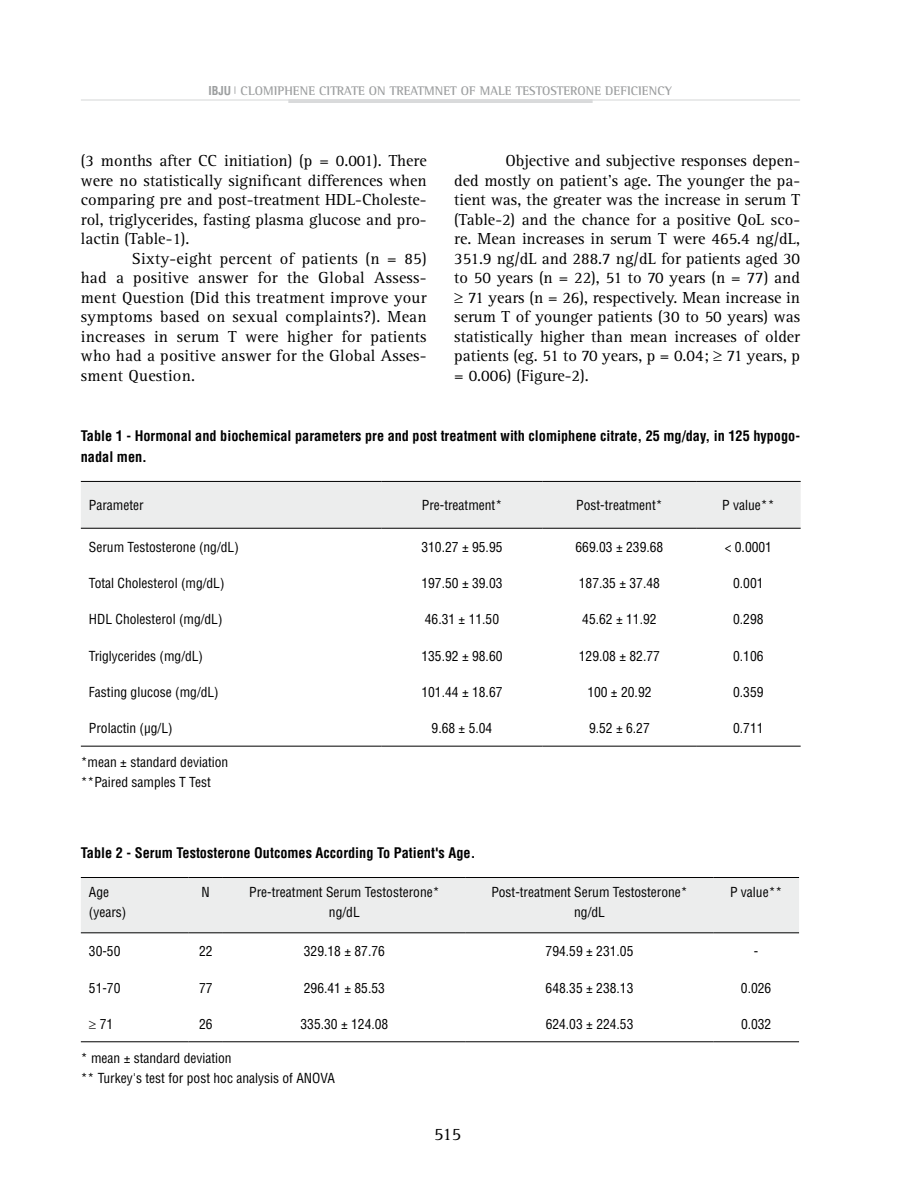
<style>
.page{position:relative;width:898px;height:1200px;background:#fff}
.page>*{position:absolute;margin:0;border:0;box-sizing:border-box;transform-origin:0 0}
.t1{font:18px "Rotis Serif";color:#000}
.t2{font:16.5px/19.5px "Rotis Serif";color:#000;text-align:justify}
.t3{font:700 condensed 14.25px/21.6px "Helvetica";color:#000}
.t4{font:condensed 13.5px/20.2px "Helvetica";color:#000}
.t5{font:700 12.75px "Rotis Semi Serif";color:#9c9e9f}
.t6{font:700 condensed 12px "Helvetica";color:#9c9e9f}
</style>
<div class="page">
<hr style="left:81px;top:99px;width:718px;height:2px;background:#e3e4e4">
<hr style="left:288px;top:99px;width:304px;height:4px;background:#d9dadb">
<div style="left:81px;top:482px;width:719px;height:45px;background:#eceded"></div>
<hr style="left:81px;top:481px;width:300px;height:1px;background:#000">
<hr style="left:381px;top:481px;width:161px;height:1px;background:#000">
<hr style="left:542px;top:481px;width:153px;height:1px;background:#000">
<hr style="left:695px;top:481px;width:105px;height:1px;background:#000">
<hr style="left:81px;top:527px;width:300px;height:1px;background:#000">
<hr style="left:381px;top:527px;width:161px;height:1px;background:#000">
<hr style="left:542px;top:527px;width:153px;height:1px;background:#000">
<hr style="left:695px;top:527px;width:105px;height:1px;background:#000">
<hr style="left:81px;top:745px;width:300px;height:1px;background:#000">
<hr style="left:381px;top:745px;width:161px;height:1px;background:#000">
<hr style="left:542px;top:745px;width:153px;height:1px;background:#000">
<hr style="left:695px;top:745px;width:105px;height:1px;background:#000">
<div style="left:81px;top:877px;width:717px;height:55px;background:#eceded"></div>
<hr style="left:81px;top:1041px;width:108px;height:1px;background:#000">
<hr style="left:189px;top:1041px;width:34px;height:1px;background:#000">
<hr style="left:223px;top:1041px;width:242px;height:1px;background:#000">
<hr style="left:465px;top:1041px;width:248px;height:1px;background:#000">
<hr style="left:713px;top:1041px;width:85px;height:1px;background:#000">
<hr style="left:81px;top:876px;width:108px;height:1px;background:#000">
<hr style="left:189px;top:876px;width:34px;height:1px;background:#000">
<hr style="left:223px;top:876px;width:242px;height:1px;background:#000">
<hr style="left:465px;top:876px;width:248px;height:1px;background:#000">
<hr style="left:713px;top:876px;width:85px;height:1px;background:#000">
<hr style="left:81px;top:932px;width:108px;height:1px;background:#000">
<hr style="left:189px;top:932px;width:34px;height:1px;background:#000">
<hr style="left:223px;top:932px;width:242px;height:1px;background:#000">
<hr style="left:465px;top:932px;width:248px;height:1px;background:#000">
<hr style="left:713px;top:932px;width:85px;height:1px;background:#000">
<p class="t6" style="left:208px;top:83px;width:7px">ibju</p>
<p class="t5" style="left:234px;top:83px;width:439px"><sup>|</sup> CLOMIPHENE CITRATE ON TREATMNET OF MALE TESTOSTERONE DEFICIENCY</p>
<p class="t2" style="left:81px;top:151px;width:347px">(3 months after CC initiation) (p = 0.001). There were no statistically significant differences when comparing pre and post-treatment HDL-Choleste&shy;rol, triglycerides, fasting plasma glucose and pro&shy;lactin (Table-1).</p>
<p class="t2" style="left:81px;top:249px;width:347px;text-indent:51px">Sixty-eight percent of patients (n = 85) had a positive answer for the Global Assess&shy;ment Question (Did this treatment improve your symptoms based on sexual complaints?). Mean increases in serum T were higher for patients who had a positive answer for the Global Asses&shy;sment Question.</p>
<p class="t2" style="left:454px;top:151px;width:347px;text-indent:51px">Objective and subjective responses depen&shy;ded mostly on patient’s age. The younger the pa&shy;tient was, the greater was the increase in serum T (Table-2) and the chance for a positive QoL sco&shy;re. Mean increases in serum T were 465.4 ng/dL, 351.9 ng/dL and 288.7 ng/dL for patients aged 30 to 50 years (n = 22), 51 to 70 years (n = 77) and ≥ 71 years (n = 26), respectively. Mean increase in serum T of younger patients (30 to 50 years) was statistically higher than mean increases of older patients (eg. 51 to 70 years, p = 0.04; ≥ 71 years, p = 0.006) (Figure-2).</p>
<p class="t3" style="left:81px;top:424px;width:720px">Table 1 - Hormonal and biochemical parameters pre and post treatment with clomiphene citrate, 25 mg/day, in 125 hypogo&shy;nadal men.</p>
<p class="t4" style="left:89px;top:495px;width:56px">Parameter</p>
<p class="t4" style="left:421px;top:495px;width:82px">Pre-treatment*</p>
<p class="t4" style="left:576px;top:495px;width:88px">Post-treatment*</p>
<p class="t4" style="left:722px;top:495px;width:54px">P value**</p>
<p class="t4" style="left:89px;top:536px;width:151px">Serum Testosterone (ng/dL)</p>
<p class="t4" style="left:421px;top:536px;width:82px">310.27 ± 95.95</p>
<p class="t4" style="left:575px;top:536px;width:89px">669.03 ± 239.68</p>
<p class="t4" style="left:724px;top:536px;width:49px">&lt; 0.0001</p>
<p class="t4" style="left:89px;top:573px;width:137px">Total Cholesterol (mg/dL)</p>
<p class="t4" style="left:421px;top:573px;width:82px">197.50 ± 39.03</p>
<p class="t4" style="left:578px;top:573px;width:82px">187.35 ± 37.48</p>
<p class="t4" style="left:733px;top:573px;width:32px">0.001</p>
<p class="t4" style="left:89px;top:609px;width:135px">HDL Cholesterol (mg/dL)</p>
<p class="t4" style="left:424px;top:609px;width:76px">46.31 ± 11.50</p>
<p class="t4" style="left:582px;top:609px;width:76px">45.62 ± 11.92</p>
<p class="t4" style="left:733px;top:609px;width:32px">0.298</p>
<p class="t4" style="left:89px;top:645px;width:116px">Triglycerides (mg/dL)</p>
<p class="t4" style="left:421px;top:645px;width:82px">135.92 ± 98.60</p>
<p class="t4" style="left:578px;top:645px;width:82px">129.08 ± 82.77</p>
<p class="t4" style="left:733px;top:645px;width:32px">0.106</p>
<p class="t4" style="left:89px;top:681px;width:131px">Fasting glucose (mg/dL)</p>
<p class="t4" style="left:421px;top:681px;width:82px">101.44 ± 18.67</p>
<p class="t4" style="left:587px;top:681px;width:66px">100 ± 20.92</p>
<p class="t4" style="left:733px;top:681px;width:32px">0.359</p>
<p class="t4" style="left:89px;top:718px;width:85px">Prolactin (µg/L)</p>
<p class="t4" style="left:431px;top:718px;width:62px">9.68 ± 5.04</p>
<p class="t4" style="left:588px;top:718px;width:62px">9.52 ± 6.27</p>
<p class="t4" style="left:733px;top:718px;width:32px">0.711</p>
<p class="t4" style="left:81px;top:751px;width:149px">*mean ± standard deviation **Paired samples T Test</p>
<p class="t3" style="left:81px;top:842px;width:396px">Table 2 - Serum Testosterone Outcomes According To Patient's Age.</p>
<p class="t4" style="left:89px;top:881px;width:39px">Age (years)</p>
<p class="t4" style="left:201px;top:881px;width:10px">N</p>
<p class="t4" style="left:249px;top:881px;width:192px;text-align:center">Pre-treatment Serum Testosterone* ng/dL</p>
<p class="t4" style="left:491px;top:881px;width:198px;text-align:center">Post-treatment Serum Testosterone* ng/dL</p>
<p class="t4" style="left:729px;top:881px;width:54px">P value**</p>
<p class="t4" style="left:89px;top:940px;width:33px">30-50</p>
<p class="t4" style="left:199px;top:940px;width:15px">22</p>
<p class="t4" style="left:304px;top:940px;width:82px">329.18 ± 87.76</p>
<p class="t4" style="left:545px;top:940px;width:89px">794.59 ± 231.05</p>
<p class="t4" style="left:753px;top:940px;width:6px">-</p>
<p class="t4" style="left:89px;top:977px;width:33px">51-70</p>
<p class="t4" style="left:199px;top:977px;width:15px">77</p>
<p class="t4" style="left:304px;top:977px;width:82px">296.41 ± 85.53</p>
<p class="t4" style="left:545px;top:977px;width:89px">648.35 ± 238.13</p>
<p class="t4" style="left:740px;top:977px;width:32px">0.026</p>
<p class="t4" style="left:89px;top:1013px;width:26px">≥ 71</p>
<p class="t4" style="left:199px;top:1013px;width:15px">26</p>
<p class="t4" style="left:300px;top:1013px;width:89px">335.30 ± 124.08</p>
<p class="t4" style="left:545px;top:1013px;width:89px">624.03 ± 224.53</p>
<p class="t4" style="left:740px;top:1013px;width:32px">0.032</p>
<p class="t4" style="left:81px;top:1047px;width:255px">* mean ± standard deviation<br>** Turkey's test for post hoc analysis of ANOVA</p>
<p class="t1" style="left:434px;top:1123px;width:29px">515</p>
</div>
